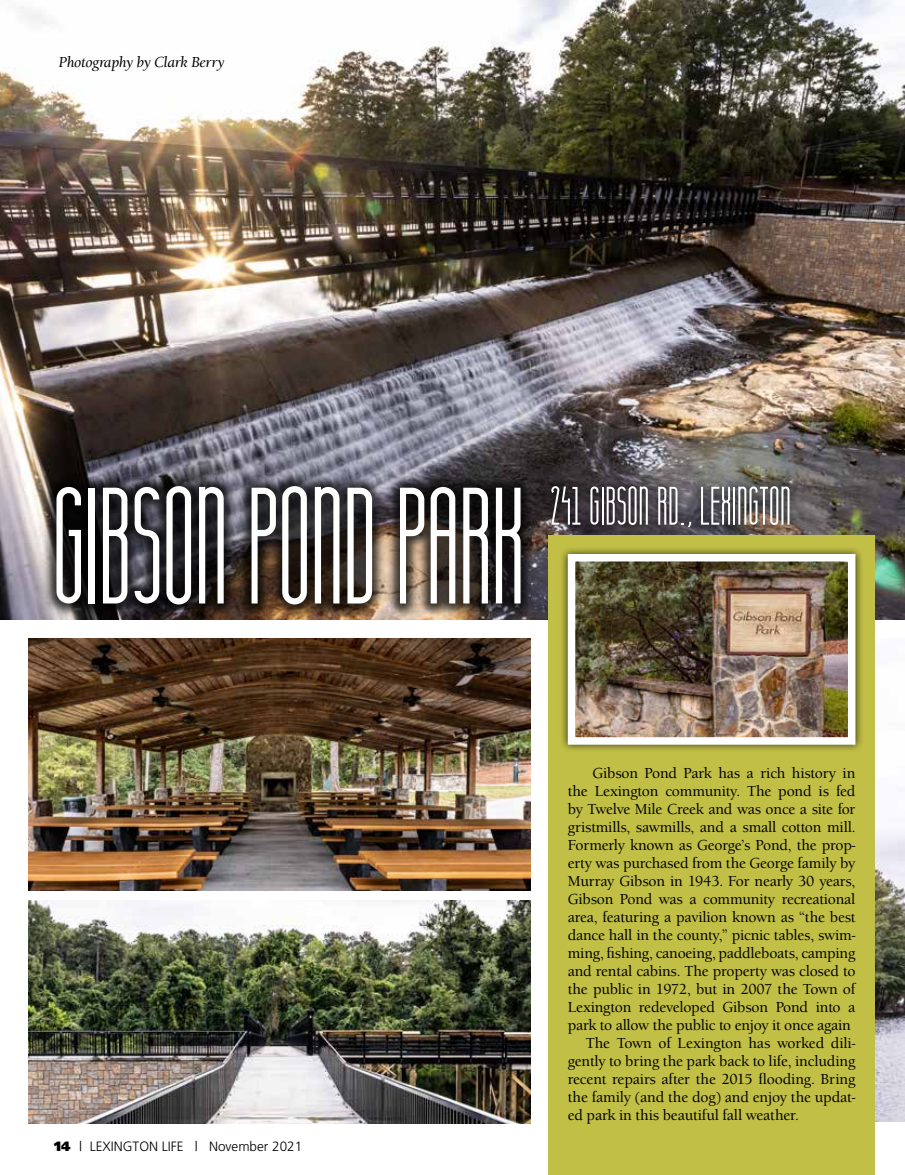
<style>
.page{position:relative;width:905px;height:1175px;background:#fff}
.page>*{position:absolute;margin:0;border:0;box-sizing:border-box;transform-origin:0 0}
.t1{font:159px "Komoda";color:#fff}
.t2{font:52.05px "Komoda";letter-spacing:.01em;color:#fff}
.t3{font:500 15px "Berkeley Old Style Itc T";letter-spacing:-.015em;color:#000}
.t4{font:italic 500 15px "Berkeley Old Style Itc T";letter-spacing:-.015em;color:#000}
.t5{font:300 13.5px "Frutiger";color:#000}
.s1{font-weight:900}
</style>
<div class="page">
<img style="left:0;top:0;width:904px;height:619px">
<img style="left:29px;top:638px;width:501px;height:253px">
<img style="left:874px;top:638px;width:30px;height:483px">
<img style="left:29px;top:901px;width:501px;height:222px">
<div style="left:548px;top:535px;width:326px;height:639px;background:#c1bf46"></div>
<div style="left:559px;top:545px;width:304px;height:208px;background:#000;opacity:.75"></div>
<img style="left:576px;top:563px;width:270px;height:172px">
<div style="left:567px;top:554px;width:288px;height:190px;border:8px solid #fff"></div>
<div style="left:42px;top:472px;width:492px;height:147px;background:#000;opacity:.75"></div>
<div style="left:543px;top:478px;width:254px;height:56px;background:#000;opacity:.75"></div>
<p class="t4" style="left:59px;top:53px;width:167px">Photography by Clark Berry</p>
<h1 class="t1" style="left:52px;top:467px;width:473px">GIBSON POND PARK</h1>
<h2 class="t2" style="left:550px;top:480px;width:242px">241 GIBSON RD., LEXINGTON</h2>
<p class="t5" style="left:54px;top:1138px;width:250px"><span class="s1">14</span> | LEXINGTON LIFE | November 2021</p>
<p class="t3" style="left:592px;top:764px;width:264px">Gibson Pond Park has a rich history in</p>
<p class="t3" style="left:567px;top:782px;width:289px">the Lexington community. The pond is fed</p>
<p class="t3" style="left:567px;top:800px;width:289px">by Twelve Mile Creek and was once a site for</p>
<p class="t3" style="left:567px;top:818px;width:289px">gristmills, sawmills, and a small cotton mill.</p>
<p class="t3" style="left:567px;top:836px;width:289px">Formerly known as George’s Pond, the prop-</p>
<p class="t3" style="left:567px;top:854px;width:289px">erty was purchased from the George family by</p>
<p class="t3" style="left:567px;top:872px;width:289px">Murray Gibson in 1943. For nearly 30 years,</p>
<p class="t3" style="left:567px;top:890px;width:289px">Gibson Pond was a community recreational</p>
<p class="t3" style="left:567px;top:908px;width:289px">area, featuring a pavilion known as “the best</p>
<p class="t3" style="left:567px;top:926px;width:289px">dance hall in the county,” picnic tables, swim-</p>
<p class="t3" style="left:567px;top:944px;width:289px">ming, fishing, canoeing, paddleboats, camping</p>
<p class="t3" style="left:567px;top:962px;width:289px">and rental cabins. The property was closed to</p>
<p class="t3" style="left:567px;top:980px;width:289px">the public in 1972, but in 2007 the Town of</p>
<p class="t3" style="left:567px;top:998px;width:289px">Lexington redeveloped Gibson Pond into a</p>
<p class="t3" style="left:567px;top:1016px;width:285px">park to allow the public to enjoy it once again</p>
<p class="t3" style="left:585px;top:1034px;width:271px">The Town of Lexington has worked dili-</p>
<p class="t3" style="left:567px;top:1052px;width:289px">gently to bring the park back to life, including</p>
<p class="t3" style="left:567px;top:1070px;width:289px">recent repairs after the 2015 flooding. Bring</p>
<p class="t3" style="left:567px;top:1088px;width:289px">the family (and the dog) and enjoy the updat-</p>
<p class="t3" style="left:567px;top:1106px;width:233px">ed park in this beautiful fall weather.</p>
</div>
